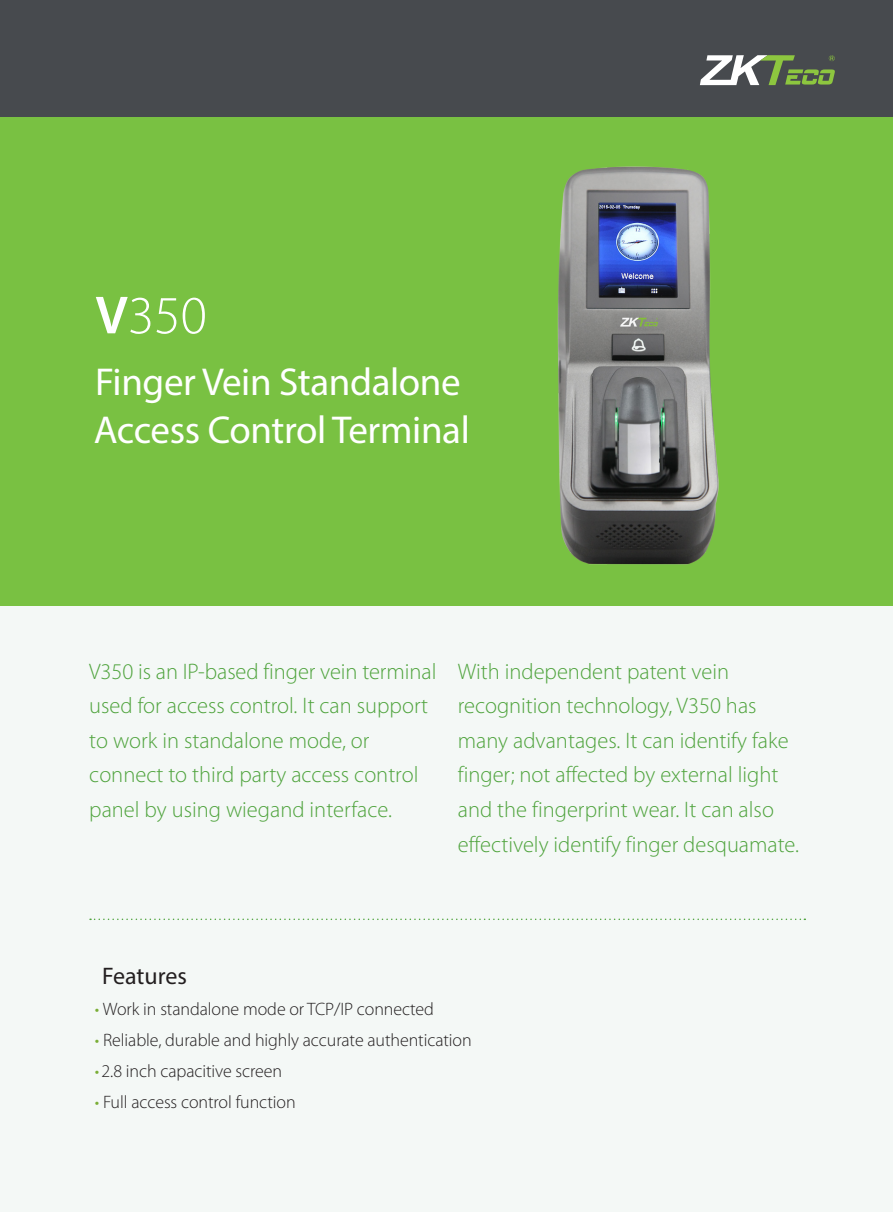
<style>
.page{position:relative;width:893px;height:1212px;background:#f4f8f6}
.page>*{position:absolute;margin:0;border:0;box-sizing:border-box;transform-origin:0 0}
.t1{font:300 54px "Myriad Pro";color:#fff}
.t2{font:39px "Myriad Pro";letter-spacing:-.01em;color:#fff}
.Headline_with_Span{font:24px "Myriad Pro";color:#231f20}
.FV350_introduction{font:300 22.5px/34.7px "Myriad Pro";color:#4fa33d}
.t3{font:300 18px "Myriad Pro";letter-spacing:-.005em;color:#231f20}
.s1{font-weight:600}
.s2{color:#7aae36}
</style>
<div class="page">
<div style="left:0;top:0;width:893px;height:117px;background:#474a4e"></div>
<div style="left:0;top:117px;width:893px;height:489px;background:#79c142"></div>
<svg style="left:700px;top:55px;width:135px;height:30px"></svg>
<svg style="left:90px;top:918px;width:715px;height:2px"></svg>
<img style="left:557px;top:166px;width:162px;height:399px">
<p class="t1" style="left:95px;top:283px;width:113px"><span class="s1">V</span>350</p>
<p class="t2" style="left:95px;top:358px;width:367px">Finger Vein Standalone</p>
<p class="t2" style="left:94px;top:406px;width:377px">Access Control Terminal</p>
<p class="FV350_introduction" style="left:89px;top:654px;width:349px">V350 is an IP-based finger vein terminal used for access control. It can support to work in standalone mode, or connect to third party access control panel by using wiegand interface.</p>
<p class="FV350_introduction" style="left:458px;top:653px;width:343px">With independent patent vein recognition technology, V350 has many advantages. It can identify fake finger; not affected by external light and the fingerprint wear. It can also effectively identify finger desquamate.</p>
<p class="Headline_with_Span" style="left:102px;top:961px;width:86px">Features</p>
<p class="t3" style="left:95px;top:998px;width:341px"><span class="s2">•</span> Work in standalone mode or TCP/IP connected</p>
<p class="t3" style="left:95px;top:1029px;width:378px"><span class="s2">•</span> Reliable, durable and highly accurate authentication</p>
<p class="t3" style="left:95px;top:1060px;width:189px"><span class="s2">•</span> 2.8 inch capacitive screen</p>
<p class="t3" style="left:95px;top:1091px;width:202px"><span class="s2">•</span> Full access control function</p>
</div>
